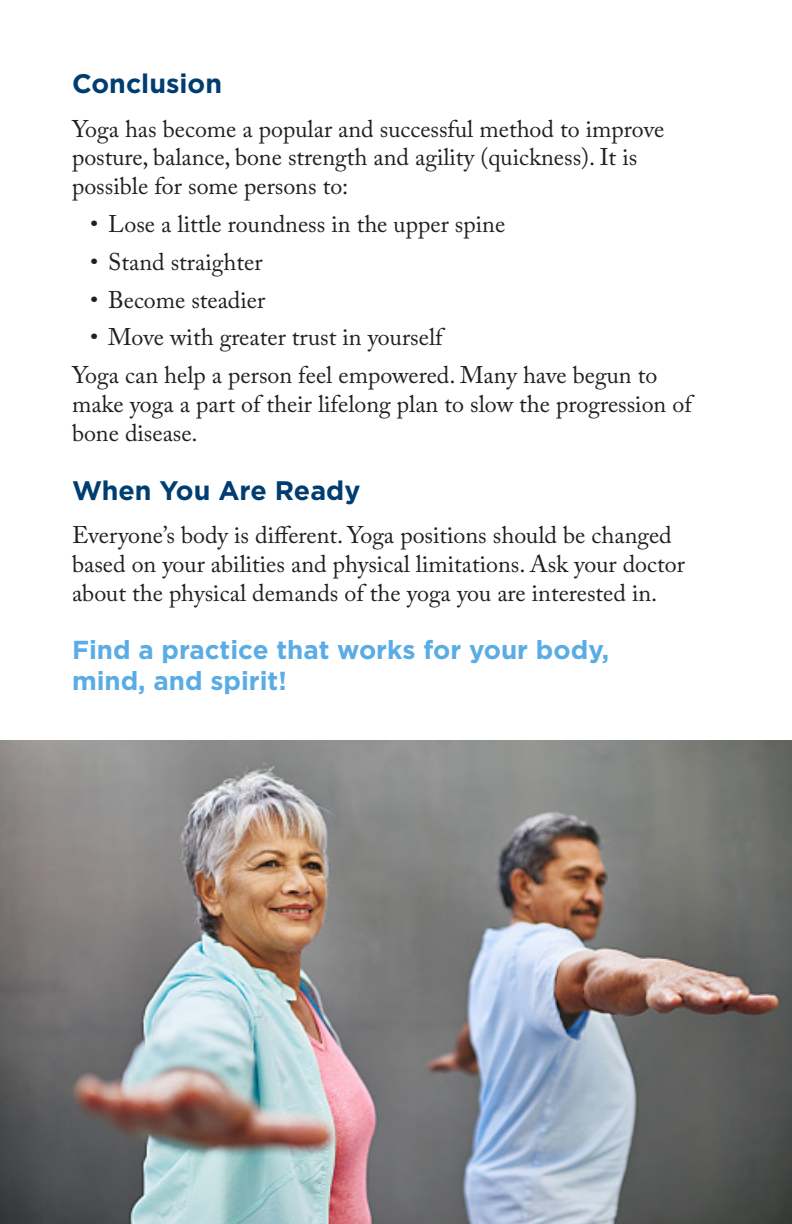
<style>
.page{position:relative;width:792px;height:1224px;background:#fff}
.page>*{position:absolute;margin:0;border:0;box-sizing:border-box;transform-origin:0 0}
.Header_1__Navy{font:700 26.8px "Gotham";color:#003d71}
.Header_3__Secondary{font:700 26px/31.2px "Gotham";color:#5aace5}
.Body_Copy{font:24px/28.8px "Adobe Caslon Pro";color:#231f20}
</style>
<div class="page">
<img style="left:0;top:741px;width:792px;height:483px">
<p class="Header_1__Navy" style="left:72px;top:66px;width:152px">Conclusion</p>
<p class="Body_Copy" style="left:72px;top:114px;width:594px">Yoga has become a popular and successful method to improve posture, balance, bone strength and agility (quickness). It is possible for some persons to:</p>
<p class="Body_Copy" style="left:90px;top:209px;width:417px">• Lose a little roundness in the upper spine</p>
<p class="Body_Copy" style="left:90px;top:247px;width:174px">• Stand straighter</p>
<p class="Body_Copy" style="left:90px;top:285px;width:177px">• Become steadier</p>
<p class="Body_Copy" style="left:90px;top:323px;width:354px">• Move with greater trust in yourself</p>
<p class="Body_Copy" style="left:72px;top:361px;width:621px">Yoga can help a person feel empowered. Many have begun to make yoga a part of their lifelong plan to slow the progression of bone disease.</p>
<p class="Header_1__Navy" style="left:72px;top:473px;width:290px">When You Are Ready</p>
<p class="Body_Copy" style="left:72px;top:521px;width:614px">Everyone’s body is different. Yoga positions should be changed based on your abilities and physical limitations. Ask your doctor about the physical demands of the yoga you are interested in.</p>
<p class="Header_3__Secondary" style="left:72px;top:634px;width:539px">Find a practice that works for your body, mind, and spirit!</p>
</div>
